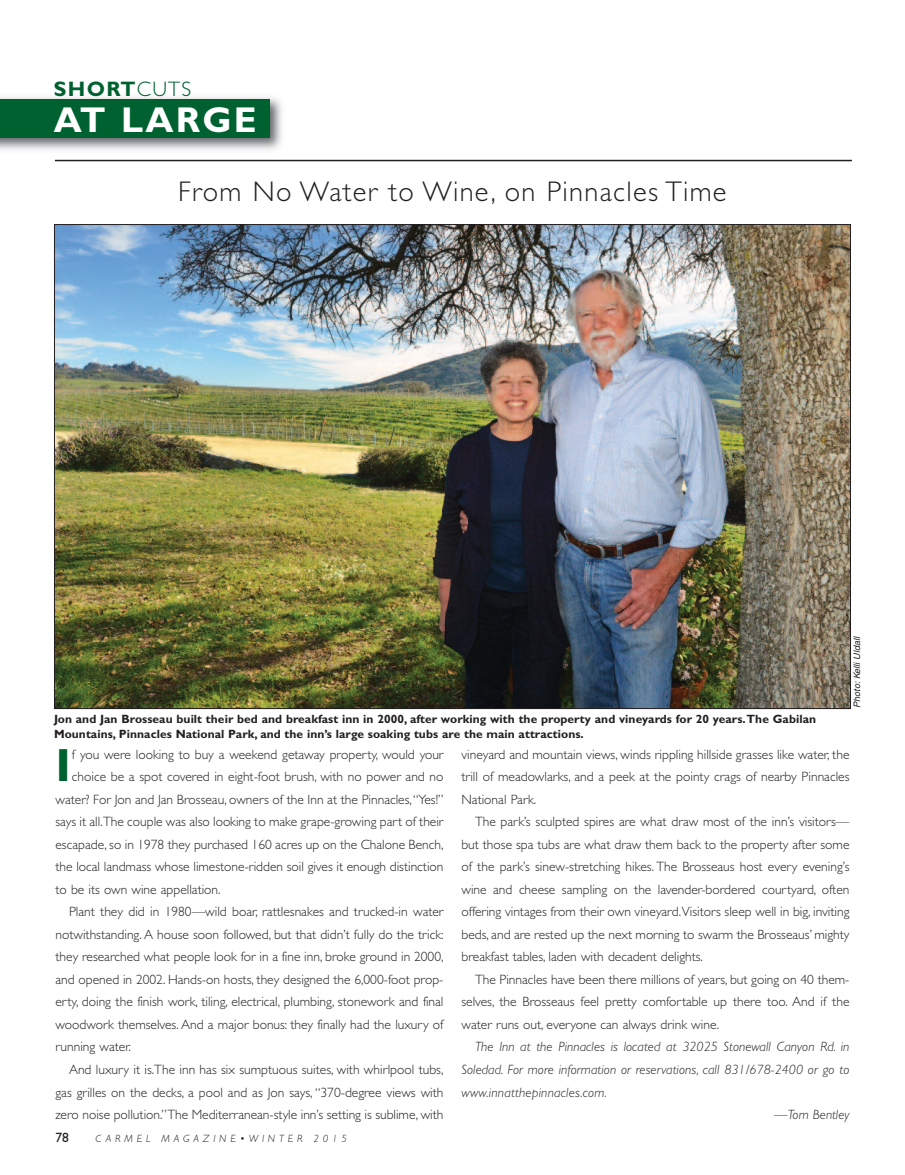
<style>
.page{position:relative;width:905px;height:1175px;background:#fff}
.page>*{position:absolute;margin:0;border:0;box-sizing:border-box;transform-origin:0 0}
.t1{font:700 46.65px "Gill Sans";color:#006130}
.t2{font:700 36px "Gill Sans";letter-spacing:.06em;color:#fff}
.t3{font:300 28.5px "Gill Sans";letter-spacing:.045em;color:#231f20}
.t4{font:700 21px "Gill Sans";letter-spacing:.06em;color:#006130}
.t5{font:300 13.5px/22.5px "Gill Sans";color:#231f20;text-align:justify}
.t6{font:italic 300 13.5px "Gill Sans";letter-spacing:.005em;color:#231f20}
.t7{font:13.5px "Gill Sans";color:#231f20}
.t8{font:700 12px/15px "Gill Sans";letter-spacing:.005em;color:#231f20}
.t9{font:italic 300 10.5px "Gill Sans";letter-spacing:.365em;color:#231f20}
.t10{font:italic 9px "Helvetica";color:#231f20}
.s1{font-weight:300}
</style>
<div class="page">
<img style="left:0;top:97px;width:282px;height:53px">
<div style="left:0;top:99px;width:269px;height:39px;background:#006130"></div>
<hr style="left:55px;top:160px;width:796px;height:1px;background:#231f20">
<img style="left:56px;top:226px;width:792px;height:481px">
<h3 class="t4" style="left:54px;top:80px;width:139px">SHORT<span class="s1">CUTS</span></h3>
<h2 class="t2" style="left:54px;top:106px;width:204px">AT LARGE</h2>
<h3 class="t3" style="left:178px;top:174px;width:550px">From No Water to Wine, on Pinnacles Time</h3>
<p class="t8" style="left:54px;top:712px;width:763px">Jon and Jan Brosseau built their bed and breakfast inn in 2000, after working with the property and vineyards for 20 years.The Gabilan<br>Mountains, Pinnacles National Park, and the inn’s large soaking tubs are the main attractions.</p>
<p class="t10" style="left:853px;top:707px;width:72px;rotate:-90deg">Photo: Kelli Uldall</p>
<h1 class="t1" style="left:55px;top:748px;width:17px">I</h1>
<p class="t5" style="left:72px;top:743px;width:373px">f you were looking to buy a weekend getaway property, would your</p>
<p class="t5" style="left:72px;top:765px;width:373px">choice be a spot covered in eight-foot brush, with no power and no</p>
<p class="t5" style="left:55px;top:788px;width:389px">water? For Jon and Jan Brosseau, owners of the Inn at the Pinnacles,“Yes!”</p>
<p class="t5" style="left:55px;top:810px;width:389px">says it all.The couple was also looking to make grape-growing part of their</p>
<p class="t5" style="left:55px;top:833px;width:389px">escapade, so in 1978 they purchased 160 acres up on the Chalone Bench,</p>
<p class="t5" style="left:55px;top:855px;width:389px">the local landmass whose limestone-ridden soil gives it enough distinction</p>
<p class="t5" style="left:55px;top:878px;width:167px">to be its own wine appellation.</p>
<p class="t5" style="left:69px;top:900px;width:376px">Plant they did in 1980—wild boar, rattlesnakes and trucked-in water</p>
<p class="t5" style="left:55px;top:923px;width:389px">notwithstanding. A house soon followed, but that didn’t fully do the trick:</p>
<p class="t5" style="left:55px;top:945px;width:389px">they researched what people look for in a fine inn, broke ground in 2000,</p>
<p class="t5" style="left:55px;top:968px;width:389px">and opened in 2002. Hands-on hosts, they designed the 6,000-foot prop-</p>
<p class="t5" style="left:55px;top:990px;width:389px">erty, doing the finish work, tiling, electrical, plumbing, stonework and final</p>
<p class="t5" style="left:55px;top:1013px;width:389px">woodwork themselves. And a major bonus: they finally had the luxury of</p>
<p class="t5" style="left:55px;top:1035px;width:77px">running water.</p>
<p class="t5" style="left:69px;top:1058px;width:376px">And luxury it is.The inn has six sumptuous suites, with whirlpool tubs,</p>
<p class="t5" style="left:55px;top:1080px;width:389px">gas grilles on the decks, a pool and as Jon says, “370-degree views with</p>
<p class="t5" style="left:55px;top:1103px;width:389px">zero noise pollution.”The Mediterranean-style inn’s setting is sublime, with</p>
<p class="t7" style="left:56px;top:1129px;width:15px">78</p>
<p class="t9" style="left:96px;top:1132px;width:253px">CARMEL MAGAZINE•WINTER 2015</p>
<p class="t5" style="left:461px;top:743px;width:389px">vineyard and mountain views, winds rippling hillside grasses like water, the trill of meadowlarks, and a peek at the pointy crags of nearby Pinnacles National Park.</p>
<p class="t5" style="left:461px;top:810px;width:389px;text-indent:14px">The park’s sculpted spires are what draw most of the inn’s visitors— but those spa tubs are what draw them back to the property after some of the park’s sinew-stretching hikes. The Brosseaus host every evening’s wine and cheese sampling on the lavender-bordered courtyard, often offering vintages from their own vineyard.Visitors sleep well in big, inviting beds, and are rested up the next morning to swarm the Brosseaus’ mighty breakfast tables, laden with decadent delights.</p>
<p class="t5" style="left:461px;top:968px;width:389px;text-indent:14px">The Pinnacles have been there millions of years, but going on 40 them&shy;selves, the Brosseaus feel pretty comfortable up there too. And if the water runs out, everyone can always drink wine.</p>
<p class="t6" style="left:475px;top:1041px;width:376px">The Inn at the Pinnacles is located at 32025 Stonewall Canyon Rd. in</p>
<p class="t6" style="left:461px;top:1064px;width:389px">Soledad. For more information or reservations, call 831/678-2400 or go to</p>
<p class="t6" style="left:461px;top:1086px;width:147px">www.innatthepinnacles.com.</p>
<p class="t6" style="left:774px;top:1109px;width:77px">—Tom Bentley</p>
</div>
